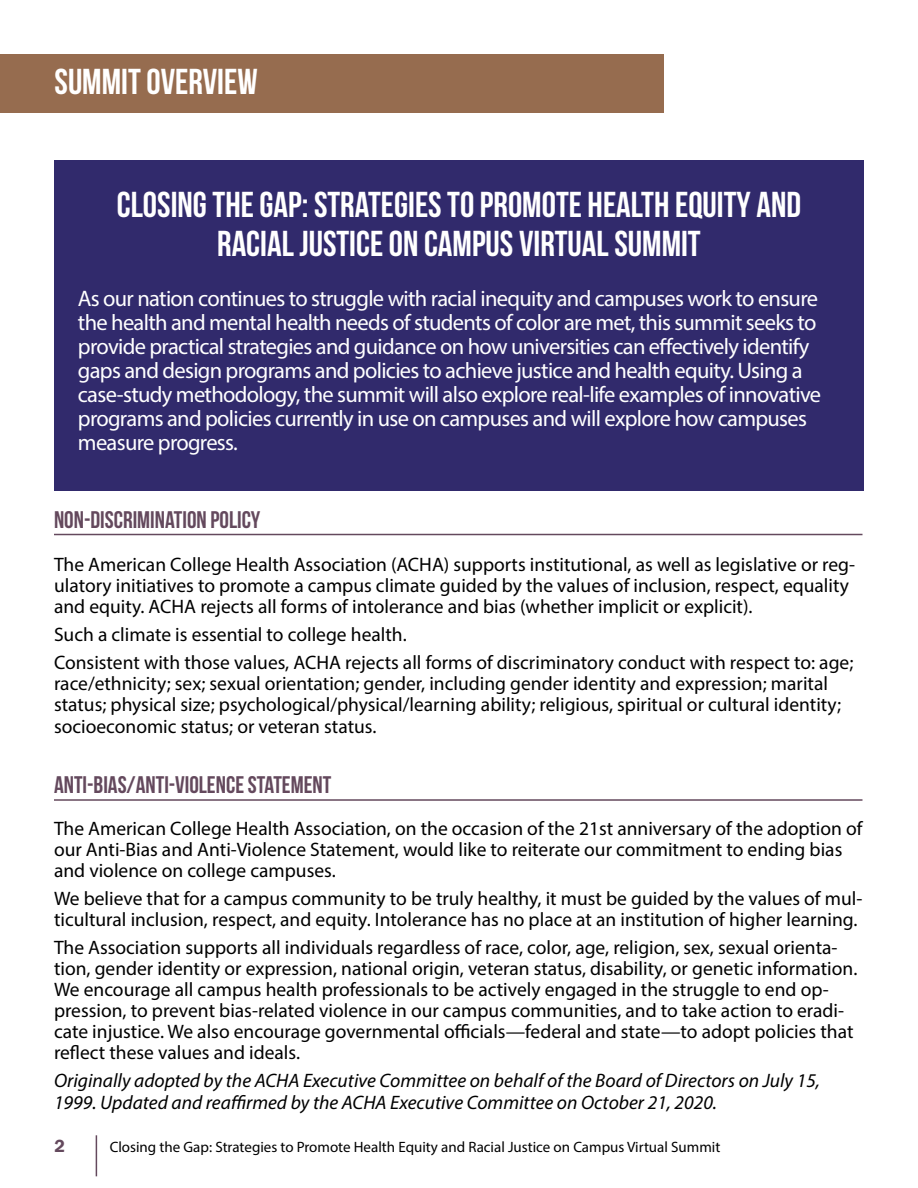
<style>
.page{position:relative;width:918px;height:1188px;background:#fff}
.page>*{position:absolute;margin:0;border:0;box-sizing:border-box;transform-origin:0 0}
.t1{font:36px/39px "Bebas Neue";color:#fff;text-align:center}
.t2{font:24px "Bebas Neue";color:#64495d}
.t3{font:22.5px/24px "Myriad Pro";letter-spacing:-.03em;color:#fff}
.t4{font:19.5px/21px "Myriad Pro";color:#000}
.t5{font:italic 19.5px/22.5px "Myriad Pro";color:#000}
.t6{font:600 18px "Franklin Gothic";color:#64495d}
.t7{font:15px "Myriad Pro";color:#000}
</style>
<div class="page">
<hr style="left:96px;top:1135px;width:1px;height:41px;background:#64495d">
<div style="left:54px;top:160px;width:810px;height:330px;background:#312a6c"></div>
<div style="left:0;top:54px;width:663px;height:59px;background:#966c4f"></div>
<hr style="left:54px;top:534px;width:808px;height:1px;background:#64495d">
<hr style="left:54px;top:799px;width:808px;height:2px;background:#64495d">
<h1 class="t1" style="left:55px;top:62px;width:205px">SUMMIT OVERVIEW</h1>
<h1 class="t1" style="left:117px;top:184px;width:686px">CLOSING THE GAP: STRATEGIES TO PROMOTE HEALTH EQUITY AND<br>RACIAL JUSTICE ON CAMPUS VIRTUAL SUMMIT</h1>
<p class="t3" style="left:78px;top:286px;width:745px">As our nation continues to struggle with racial inequity and campuses work to ensure the health and mental health needs of students of color are met, this summit seeks to provide practical strategies and guidance on how universities can effectively identify gaps and design programs and policies to achieve justice and health equity. Using a case-study methodology, the summit will also explore real-life examples of innovative programs and policies currently in use on campuses and will explore how campuses measure progress.</p>
<p class="t2" style="left:54px;top:506px;width:208px">NON-DISCRIMINATION POLICY</p>
<p class="t4" style="left:54px;top:554px;width:803px">The American College Health Association (ACHA) supports institutional, as well as legislative or reg&shy;ulatory initiatives to promote a campus climate guided by the values of inclusion, respect, equality and equity. ACHA rejects all forms of intolerance and bias (whether implicit or explicit).</p>
<p class="t4" style="left:54px;top:620px;width:801px;line-height:27.8px">Such a climate is essential to college health.<br>Consistent with those values, ACHA rejects all forms of discriminatory conduct with respect to: age;</p>
<p class="t4" style="left:54px;top:672px;width:789px;line-height:21.8px">race/ethnicity; sex; sexual orientation; gender, including gender identity and expression; marital status; physical size; psychological/physical/learning ability; religious, spiritual or cultural identity; socioeconomic status; or veteran status.</p>
<p class="t2" style="left:54px;top:772px;width:279px">ANTI-BIAS/ANTI-VIOLENCE STATEMENT</p>
<p class="t4" style="left:54px;top:818px;width:810px">The American College Health Association, on the occasion of the 21st anniversary of the adoption of our Anti-Bias and Anti-Violence Statement, would like to reiterate our commitment to ending bias and violence on college campuses.</p>
<p class="t4" style="left:54px;top:888px;width:810px">We believe that for a campus community to be truly healthy, it must be guided by the values of mul&shy;ticultural inclusion, respect, and equity. Intolerance has no place at an institution of higher learning.</p>
<p class="t4" style="left:54px;top:936px;width:805px">The Association supports all individuals regardless of race, color, age, religion, sex, sexual orienta&shy;tion, gender identity or expression, national origin, veteran status, disability, or genetic information.<br>We encourage all campus health professionals to be actively engaged in the struggle to end op&shy;pression, to prevent bias-related violence in our campus communities, and to take action to eradi&shy;cate injustice. We also encourage governmental officials—federal and state—to adopt policies that reflect these values and ideals.</p>
<p class="t5" style="left:54px;top:1068px;width:768px">Originally adopted by the ACHA Executive Committee on behalf of the Board of Directors on July 15,<br>1999. Updated and reaffirmed by the ACHA Executive Committee on October 21, 2020.</p>
<p class="t6" style="left:55px;top:1134px;width:12px">2</p>
<p class="t7" style="left:110px;top:1137px;width:612px">Closing the Gap: Strategies to Promote Health Equity and Racial Justice on Campus Virtual Summit</p>
</div>
